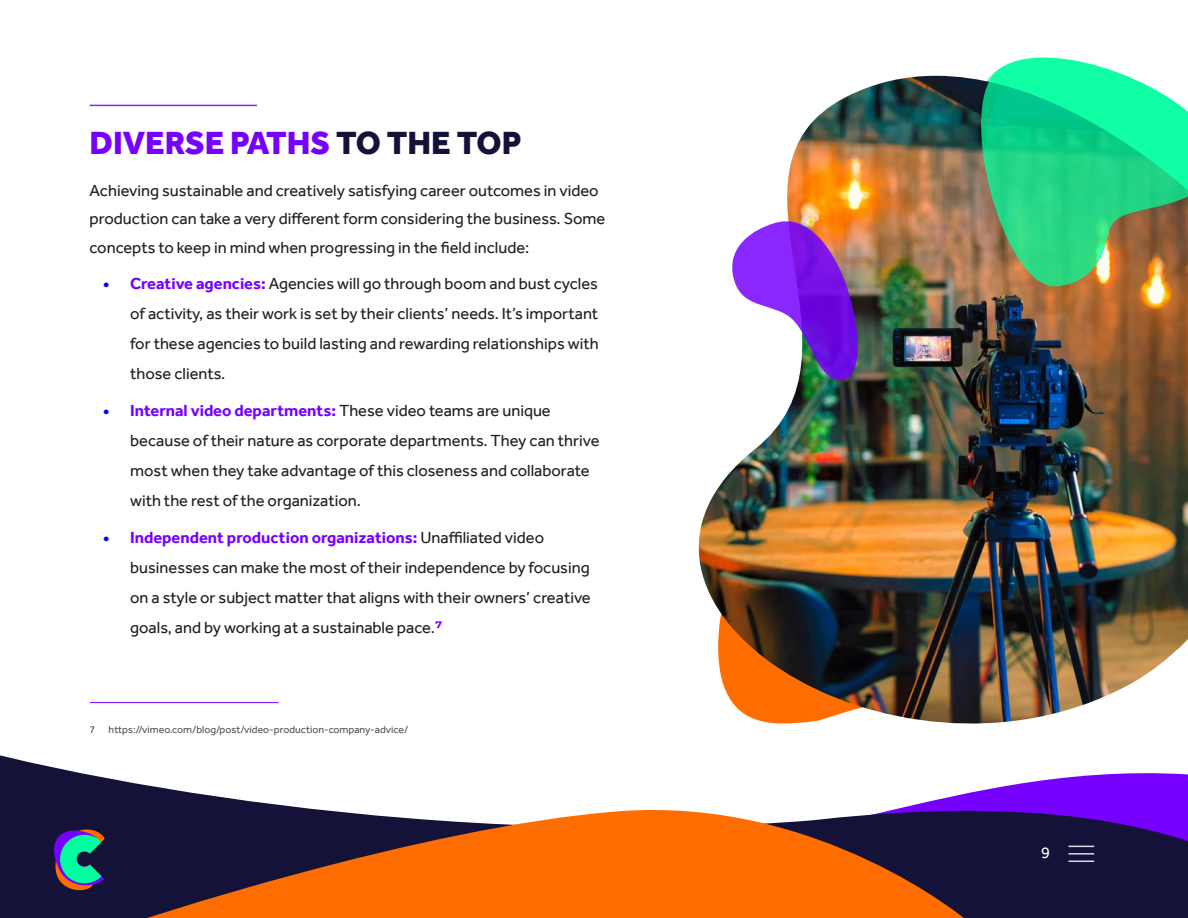
<style>
.page{position:relative;width:1188px;height:918px;background:#fff}
.page>*{position:absolute;margin:0;border:0;box-sizing:border-box;transform-origin:0 0}
.Body{font:800 33px "Effra";color:#7500ff}
.Body-2{font:16.5px/30px "Effra";color:#231f20}
.t1{font:16.5px "Effra";color:#fff}
.t2{font:10.5px "Effra";color:#535355}
.t3{font:10.5px "Effra";color:#3f3c5c}
.s1{color:#141238}
.s2{font-weight:700;color:#00f}
.s3{font-weight:700;color:#7500ff}
.s4{font-family:"Montserrat";font-weight:700;color:#7500ff}
</style>
<div class="page">
<svg style="left:0;top:755px;width:1188px;height:163px"></svg>
<svg style="left:128px;top:796px;width:839px;height:122px;fill:#ff6d00"></svg>
<svg style="left:50px;top:824px;width:55px;height:70px"></svg>
<svg style="left:1068px;top:846px;width:26px;height:1px"></svg>
<hr style="left:1068px;top:853px;width:26px;height:2px;background:#fff">
<svg style="left:1068px;top:861px;width:26px;height:1px"></svg>
<hr style="left:90px;top:702px;width:189px;height:1px;background:#7500ff">
<img style="left:698px;top:76px;width:490px;height:648px">
<img style="left:952px;top:57px;width:236px;height:232px">
<img style="left:727px;top:204px;width:156px;height:178px">
<hr style="left:90px;top:105px;width:167px;height:1px;background:#7500ff">
<p class="Body" style="left:90px;top:123px;width:433px">DIVERSE PATHS <span class="s1">TO THE TOP</span></p>
<p class="Body-2" style="left:90px;top:176px;width:517px;line-height:28.5px">Achieving sustainable and creatively satisfying career outcomes in video production can take a very different form considering the business. Some concepts to keep in mind when progressing in the field include:</p>
<p class="Body-2" style="left:130px;top:269px;width:470px;text-align:justify;text-indent:-27px"><span class="s2">•</span> <span class="s3">Creative agencies:</span> Agencies will go through boom and bust cycles of activity, as their work is set by their clients’ needs. It’s important for these agencies to build lasting and rewarding relationships with those clients.</p>
<p class="Body-2" style="left:130px;top:395px;width:471px;text-indent:-27px"><span class="s2">•</span> <span class="s3">Internal video departments:</span> These video teams are unique because of their nature as corporate departments. They can thrive most when they take advantage of this closeness and collaborate with the rest of the organization.</p>
<p class="Body-2" style="left:130px;top:522px;width:462px;text-indent:-27px"><span class="s2">•</span> <span class="s3">Independent production organizations:</span> Unaffiliated video businesses can make the most of their independence by focusing on a style or subject matter that aligns with their owners’ creative goals, and by working at a sustainable pace.<span class="s4">7</span></p>
<p class="t3" style="left:90px;top:723px;width:7px">7</p>
<p class="t2" style="left:109px;top:723px;width:301px">https://vimeo.com/blog/post/video-production-company-advice/</p>
<p class="t1" style="left:1041px;top:842px;width:10px">9</p>
</div>
